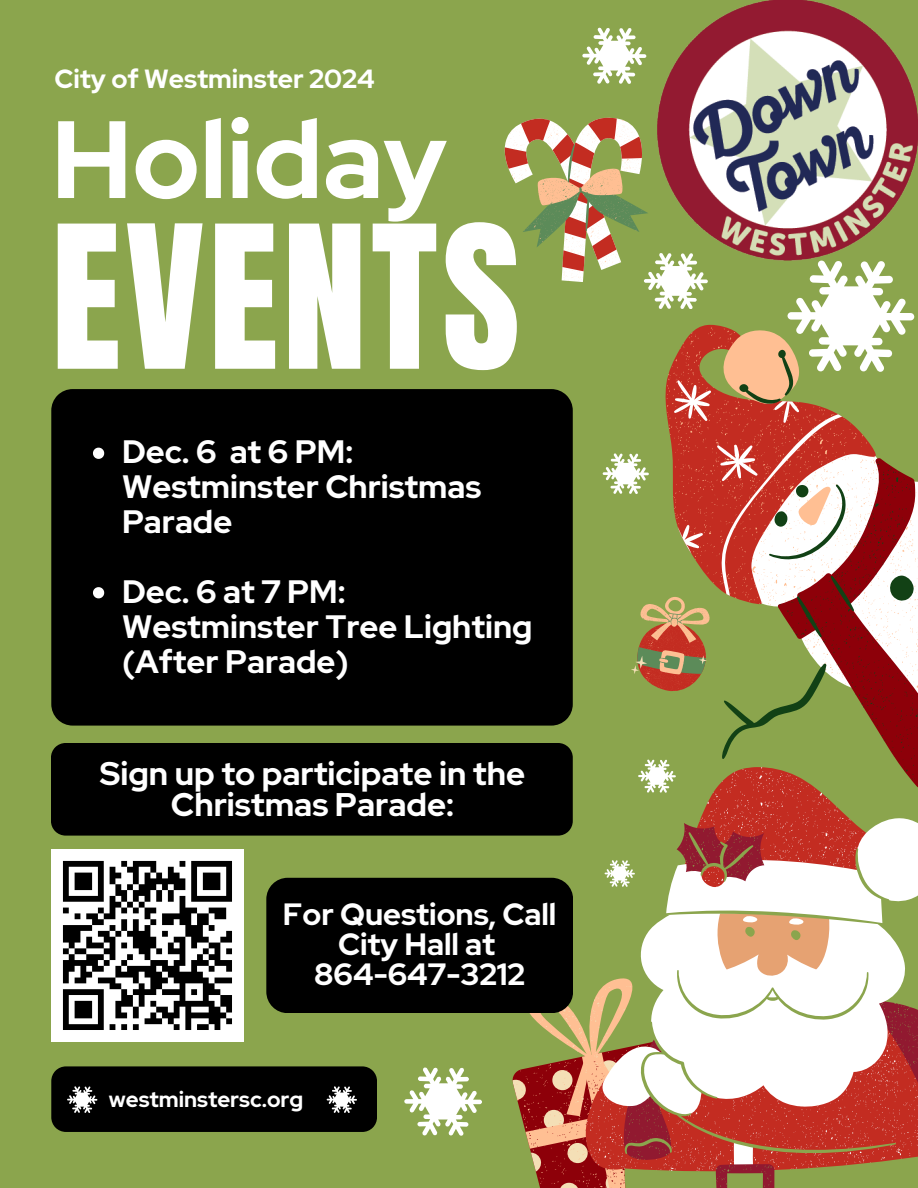
<style>
.page{position:relative;width:918px;height:1188px;background:#8ba54d}
.page>*{position:absolute;margin:0;border:0;box-sizing:border-box;transform-origin:0 0}
.t1{font:169.05px "Anton";letter-spacing:.025em;color:#fff}
.t2{font:700 109.65px "Red Hat Display";color:#fff}
.t3{font:700 32.55px/31.5px "Red Hat Display";color:#fff;text-align:center}
.t4{font:700 32.25px/34.8px "Red Hat Display";color:#fff}
.t5{font:700 30.75px/30.2px "Red Hat Display";color:#fff;text-align:center}
.t6{font:700 26.25px "Red Hat Display";color:#fff}
.t7{font:700 22.05px "Red Hat Display";color:#fff}
</style>
<div class="page">
<svg style="left:722px;top:260px;width:196px;height:495px"></svg>
<svg style="left:602px;top:319px;width:266px;height:278px"></svg>
<svg style="left:626px;top:588px;width:93px;height:103px"></svg>
<svg style="left:603px;top:453px;width:46px;height:41px"></svg>
<svg style="left:504px;top:117px;width:204px;height:192px"></svg>
<svg style="left:404px;top:1067px;width:78px;height:69px"></svg>
<svg style="left:788px;top:260px;width:126px;height:111px"></svg>
<svg style="left:496px;top:758px;width:422px;height:430px"></svg>
<img style="left:657px;top:0;width:261px;height:260px">
<svg style="left:582px;top:27px;width:64px;height:57px"></svg>
<div style="left:51px;top:743px;width:522px;height:93px;background:#000"></div>
<div style="left:51px;top:389px;width:522px;height:337px;background:#000"></div>
<svg style="left:93px;top:448px;width:11px;height:11px"></svg>
<svg style="left:93px;top:587px;width:11px;height:11px"></svg>
<svg style="left:51px;top:1066px;width:326px;height:66px;background:#0b0b0a"></svg>
<div style="left:266px;top:878px;width:307px;height:135px;background:#000;border-radius:21px"></div>
<div style="left:51px;top:849px;width:193px;height:193px;background:#fff"></div>
<svg style="left:62px;top:860px;width:170px;height:170px"></svg>
<h2 class="t6" style="left:55px;top:62px;width:322px">City of Westminster 2024</h2>
<p class="t2" style="left:51px;top:86px;width:397px">Holiday</p>
<p class="t1" style="left:51px;top:176px;width:470px">EVENTS</p>
<p class="t4" style="left:122px;top:434px;width:361px">Dec. 6 at 6 PM:<br>Westminster Christmas<br>Parade</p>
<p class="t4" style="left:122px;top:574px;width:412px">Dec. 6 at 7 PM:<br>Westminster Tree Lighting (After Parade)</p>
<p class="t3" style="left:100px;top:757px;width:427px">Sign up to participate in the<br>Christmas Parade:</p>
<p class="t5" style="left:283px;top:899px;width:275px">For Questions, Call<br>City Hall at<br>864-647-3212</p>
<p class="t7" style="left:109px;top:1084px;width:196px">westminstersc.org</p>
</div>
